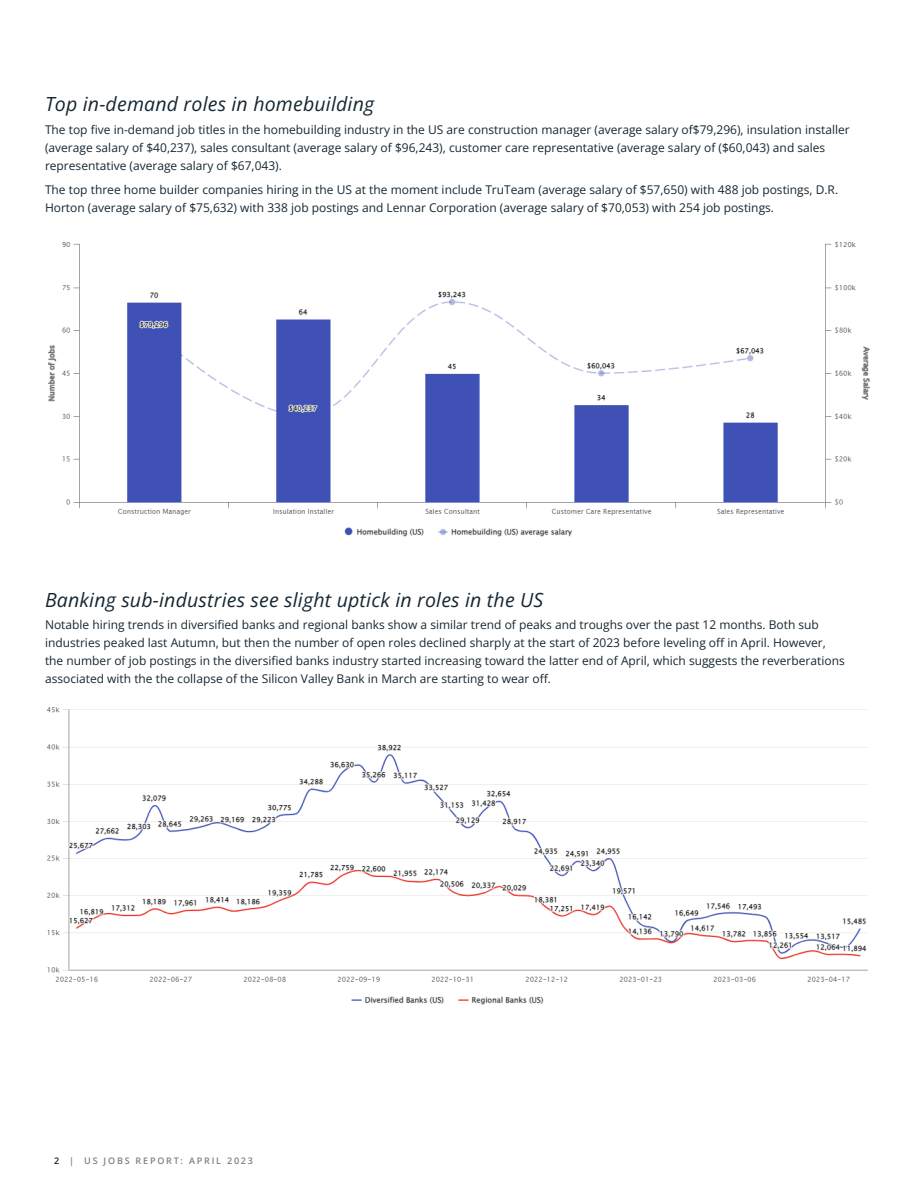
<style>
.page{position:relative;width:918px;height:1188px;background:#fff}
.page>*{position:absolute;margin:0;border:0;box-sizing:border-box;transform-origin:0 0}
.t1{font:italic 19.5px "Open Sans";letter-spacing:.01em;color:#162732}
.t2{font:12px/18px "Open Sans";color:#162732}
.t3{font:600 9px "Open Sans";letter-spacing:.2em;color:#807f83}
.s1{color:#162732}
</style>
<div class="page">
<img style="left:48px;top:241px;width:822px;height:296px">
<img style="left:46px;top:707px;width:822px;height:298px">
<p class="t1" style="left:45px;top:91px;width:331px">Top in-demand roles in homebuilding</p>
<p class="t2" style="left:45px;top:120px;width:806px">The top five in-demand job titles in the homebuilding industry in the US are construction manager (average salary of$79,296), insulation installer (average salary of $40,237), sales consultant (average salary of $96,243), customer care representative (average salary of ($60,043) and sales representative (average salary of $67,043).</p>
<p class="t2" style="left:45px;top:180px;width:795px">The top three home builder companies hiring in the US at the moment include TruTeam (average salary of $57,650) with 488 job postings, D.R.<br>Horton (average salary of $75,632) with 338 job postings and Lennar Corporation (average salary of $70,053) with 254 job postings.</p>
<p class="t1" style="left:45px;top:586px;width:500px">Banking sub-industries see slight uptick in roles in the US</p>
<p class="t2" style="left:45px;top:616px;width:801px">Notable hiring trends in diversified banks and regional banks show a similar trend of peaks and troughs over the past 12 months. Both sub industries peaked last Autumn, but then the number of open roles declined sharply at the start of 2023 before leveling off in April. However, the number of job postings in the diversified banks industry started increasing toward the latter end of April, which suggests the reverberations associated with the the collapse of the Silicon Valley Bank in March are starting to wear off.</p>
<p class="t3" style="left:54px;top:1155px;width:201px"><span class="s1">2</span> | US JOBS REPORT: APRIL 2023</p>
</div>
